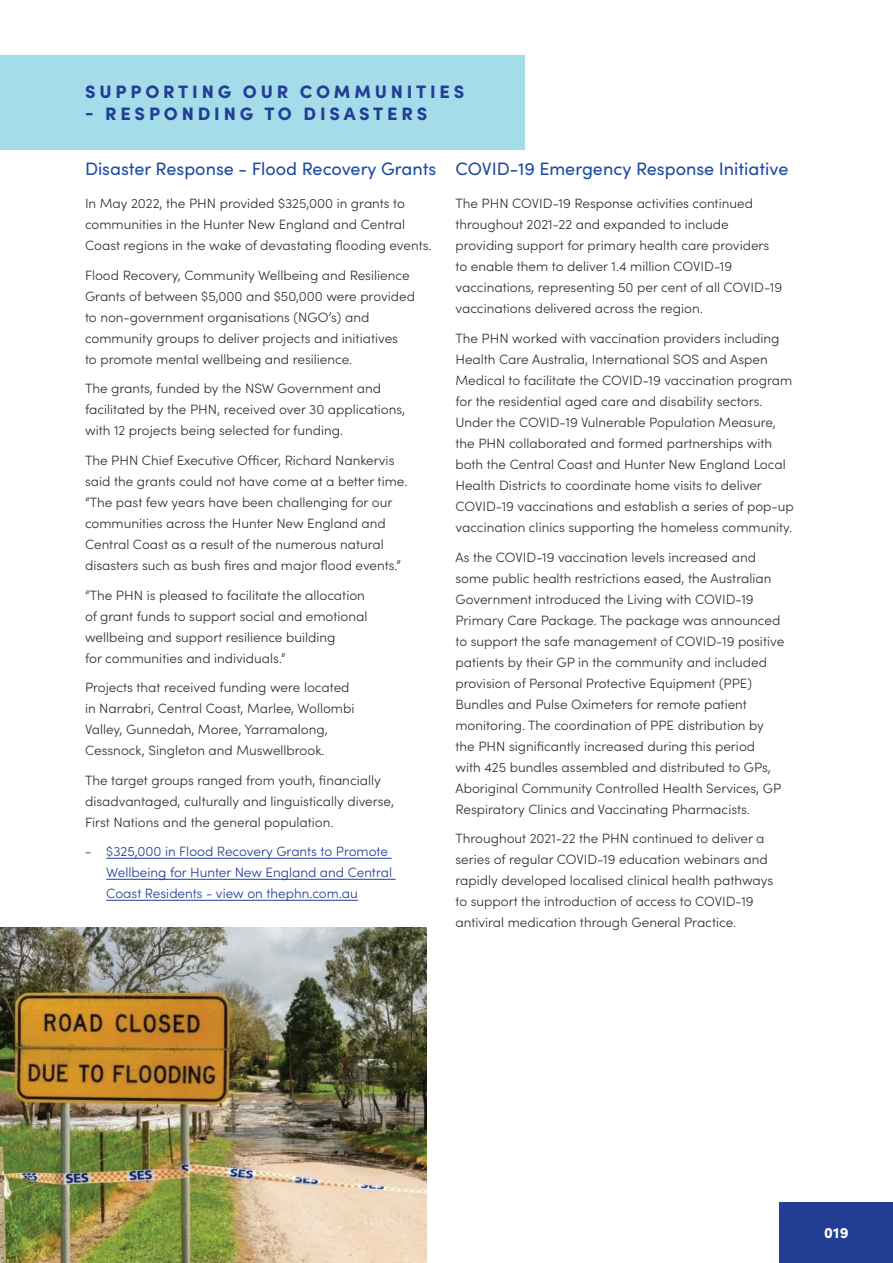
<style>
.page{position:relative;width:893px;height:1263px;background:#fff}
.page>*{position:absolute;margin:0;border:0;box-sizing:border-box;transform-origin:0 0}
.t1{font:18px "Sofia Pro";color:#1e4aa0}
.t2{font:900 18px "Sofia Pro";letter-spacing:.21em;color:#233e95}
.t3{font:900 15px "Sofia Pro";color:#fff}
.t4{font:300 13.5px/21px "Sofia Pro";color:#2f3030}
.t5{font:300 13.5px/21px "Sofia Pro";color:#233e95}
.s1{color:#2f3030}
</style>
<div class="page">
<div style="left:780px;top:1202px;width:113px;height:61px;background:#233e95"></div>
<div style="left:0;top:55px;width:524px;height:94px;background:#a5dce9"></div>
<hr style="left:106px;top:858px;width:286px;height:1px;background:#233e95">
<hr style="left:106px;top:879px;width:290px;height:1px;background:#233e95">
<hr style="left:106px;top:900px;width:252px;height:1px;background:#233e95">
<img style="left:0;top:927px;width:427px;height:336px">
<h1 class="t2" style="left:85px;top:78px;width:381px">SUPPORTING OUR COMMUNITIES</h1>
<h1 class="t2" style="left:85px;top:99px;width:344px">- RESPONDING TO DISASTERS</h1>
<h1 class="t1" style="left:85px;top:155px;width:353px">Disaster Response - Flood Recovery Grants</h1>
<p class="t4" style="left:85px;top:192px;width:348px">In May 2022, the PHN provided $325,000 in grants to communities in the Hunter New England and Central<br>Coast regions in the wake of devastating flooding events.</p>
<p class="t4" style="left:85px;top:264px;width:331px">Flood Recovery, Community Wellbeing and Resilience Grants of between $5,000 and $50,000 were provided to non-government organisations (NGO’s) and community groups to deliver projects and initiatives<br>to promote mental wellbeing and resilience.</p>
<p class="t4" style="left:85px;top:377px;width:322px">The grants, funded by the NSW Government and facilitated by the PHN, received over 30 applications, with 12 projects being selected for funding.</p>
<p class="t4" style="left:85px;top:449px;width:324px">The PHN Chief Executive Officer, Richard Nankervis said the grants could not have come at a better time. “The past few years have been challenging for our communities across the Hunter New England and Central Coast as a result of the numerous natural disasters such as bush fires and major flood events.”</p>
<p class="t4" style="left:85px;top:583px;width:284px">“The PHN is pleased to facilitate the allocation of grant funds to support social and emotional wellbeing and support resilience building<br>for communities and individuals.”</p>
<p class="t4" style="left:85px;top:676px;width:271px">Projects that received funding were located in Narrabri, Central Coast, Marlee, Wollombi Valley, Gunnedah, Moree, Yarramalong, Cessnock, Singleton and Muswellbrook.</p>
<p class="t4" style="left:85px;top:769px;width:311px">The target groups ranged from youth, financially disadvantaged, culturally and linguistically diverse,<br>First Nations and the general population.</p>
<p class="t5" style="left:106px;top:840px;width:287px;text-indent:-21px"><span class="s1">-</span> $325,000 in Flood Recovery Grants to Promote<br>Wellbeing for Hunter New England and Central<br>Coast Residents - view on thephn.com.au</p>
<h1 class="t1" style="left:455px;top:155px;width:334px">COVID-19 Emergency Response Initiative</h1>
<p class="t4" style="left:455px;top:192px;width:328px">The PHN COVID-19 Response activities continued throughout 2021-22 and expanded to include providing support for primary health care providers to enable them to deliver 1.4 million COVID-19 vaccinations, representing 50 per cent of all COVID-19 vaccinations delivered across the region.</p>
<p class="t4" style="left:455px;top:327px;width:340px">The PHN worked with vaccination providers including Health Care Australia, International SOS and Aspen Medical to facilitate the COVID-19 vaccination program for the residential aged care and disability sectors.<br>Under the COVID-19 Vulnerable Population Measure, the PHN collaborated and formed partnerships with both the Central Coast and Hunter New England Local Health Districts to coordinate home visits to deliver COVID-19 vaccinations and establish a series of pop-up vaccination clinics supporting the homeless community.</p>
<p class="t4" style="left:455px;top:545px;width:330px">As the COVID-19 vaccination levels increased and some public health restrictions eased, the Australian Government introduced the Living with COVID-19<br>Primary Care Package. The package was announced to support the safe management of COVID-19 positive patients by their GP in the community and included provision of Personal Protective Equipment (PPE)<br>Bundles and Pulse Oximeters for remote patient monitoring. The coordination of PPE distribution by the PHN significantly increased during this period<br>with 425 bundles assembled and distributed to GPs, Aboriginal Community Controlled Health Services, GP Respiratory Clinics and Vaccinating Pharmacists.</p>
<p class="t4" style="left:455px;top:827px;width:319px">Throughout 2021-22 the PHN continued to deliver a series of regular COVID-19 education webinars and rapidly developed localised clinical health pathways to support the introduction of access to COVID-19 antiviral medication through General Practice.</p>
<p class="t3" style="left:824px;top:1221px;width:26px">019</p>
</div>
